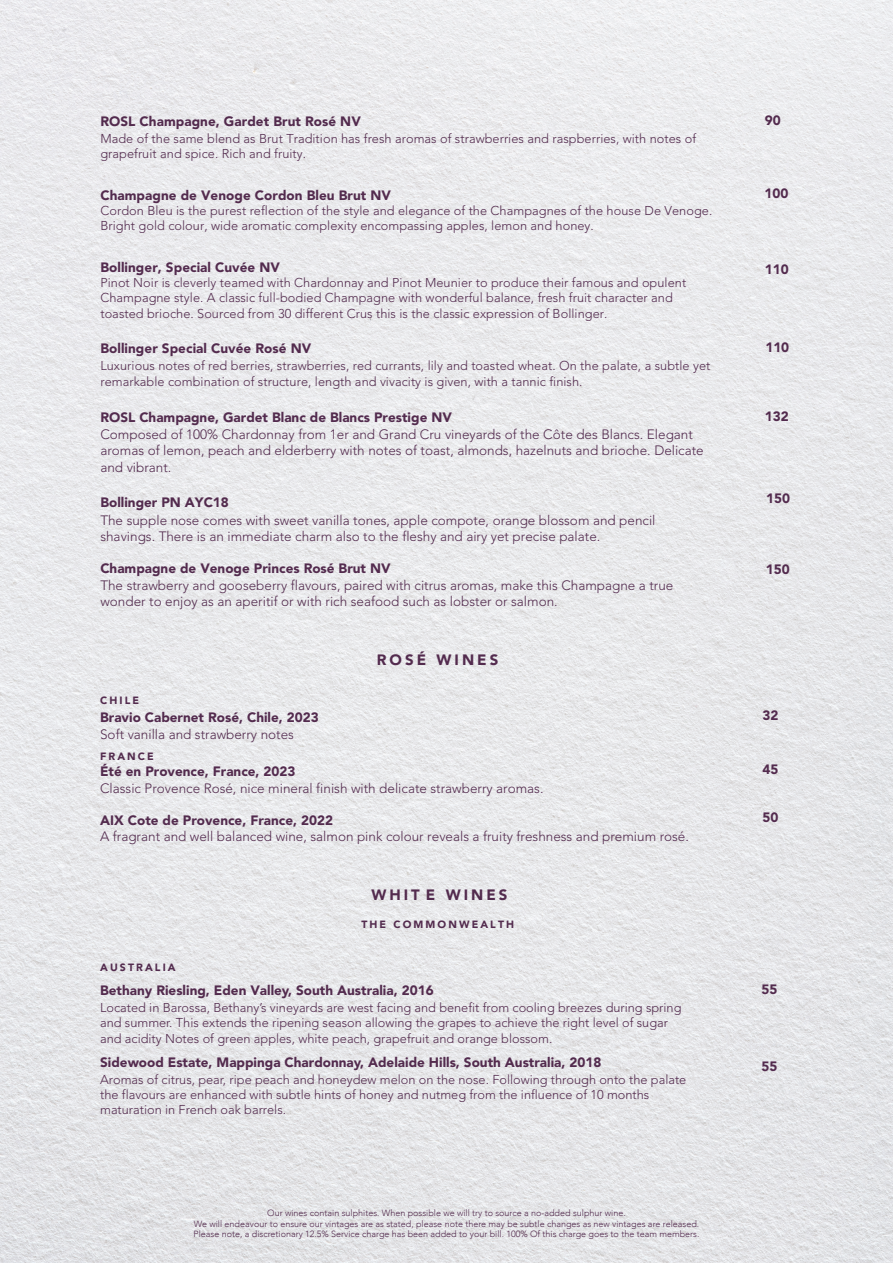
<style>
.page{position:relative;width:893px;height:1263px;background:#fff}
.page>*{position:absolute;margin:0;border:0;box-sizing:border-box;transform-origin:0 0}
.t1{font:900 15px "Avenir";letter-spacing:.2em;color:#532b4e}
.t2{font:300 13.5px/16.2px "Avenir";color:#532b4e}
.t3{font:900 13.5px/16.2px "Avenir";color:#532b4e}
.t4{font:300 12.75px/15.3px "Avenir";letter-spacing:.005em;color:#532b4e}
.t5{font:900 10.5px "Avenir";letter-spacing:.2em;color:#532b4e}
.t6{font:300 9px/10.8px "Avenir";color:#532b4e}
.s1{font-weight:300}
.s2{font-weight:900}
</style>
<div class="page">
<img style="left:0;top:0;width:893px;height:1262px">
<p class="t3" style="left:100px;top:114px;width:262px">ROSL Champagne, Gardet Brut Rosé NV</p>
<p class="t4" style="left:100px;top:131px;width:597px">Made of the same blend as Brut Tradition has fresh aromas of strawberries and raspberries, with notes of grapefruit and spice. Rich and fruity.</p>
<p class="t3" style="left:100px;top:188px;width:292px">Champagne de Venoge Cordon Bleu Brut NV</p>
<p class="t4" style="left:100px;top:203px;width:613px">Cordon Bleu is the purest reflection of the style and elegance of the Champagnes of the house De Venoge.<br>Bright gold colour, wide aromatic complexity encompassing apples, lemon and honey.</p>
<p class="t3" style="left:100px;top:260px;width:181px">Bollinger, Special Cuvée NV</p>
<p class="t4" style="left:100px;top:275px;width:587px">Pinot Noir is cleverly teamed with Chardonnay and Pinot Meunier to produce their famous and opulent<br>Champagne style. A classic full-bodied Champagne with wonderful balance, fresh fruit character and toasted brioche. Sourced from 30 different Crus this is the classic expression of Bollinger.</p>
<p class="t3" style="left:100px;top:341px;width:212px">Bollinger Special Cuvée Rosé NV</p>
<p class="t4" style="left:100px;top:358px;width:612px;line-height:16px">Luxurious notes of red berries, strawberries, red currants, lily and toasted wheat. On the palate, a subtle yet remarkable combination of structure, length and vivacity is given, with a tannic finish.</p>
<p class="t3" style="left:100px;top:409px;width:353px">ROSL Champagne, Gardet Blanc de Blancs Prestige NV</p>
<p class="t2" style="left:100px;top:427px;width:605px">Composed of 100% Chardonnay from 1er and Grand Cru vineyards of the Côte des Blancs. Elegant aromas of lemon, peach and elderberry with notes of toast, almonds, hazelnuts and brioche. Delicate and vibrant.</p>
<p class="t3" style="left:100px;top:495px;width:130px">Bollinger PN AYC18</p>
<p class="t2" style="left:100px;top:512px;width:557px">The supple nose comes with sweet vanilla tones, apple compote, orange blossom and pencil shavings. There is an immediate charm also to the fleshy and airy yet precise palate.</p>
<p class="t3" style="left:100px;top:561px;width:292px">Champagne de Venoge Princes Rosé Brut NV</p>
<p class="t2" style="left:100px;top:577px;width:575px">The strawberry and gooseberry flavours, paired with citrus aromas, make this Champagne a true wonder to enjoy as an aperitif or with rich seafood such as lobster or salmon.</p>
<p class="t1" style="left:377px;top:647px;width:123px">ROSÉ WINES</p>
<p class="t5" style="left:100px;top:692px;width:40px">CHILE</p>
<p class="t3" style="left:100px;top:710px;width:220px">Bravio Cabernet Rosé, Chile, 2023<br><span class="s1">Soft vanilla and strawberry notes</span></p>
<p class="t5" style="left:100px;top:748px;width:55px">FRANCE</p>
<p class="t2" style="left:100px;top:764px;width:445px"><span class="s2">Été en Provence, France, 2023<br></span>Classic Provence Rosé, nice mineral finish with delicate strawberry aromas.</p>
<p class="t2" style="left:100px;top:813px;width:590px"><span class="s2">AIX Cote de Provence, France, 2022<br></span>A fragrant and well balanced wine, salmon pink colour reveals a fruity freshness and premium rosé.</p>
<p class="t1" style="left:371px;top:881px;width:138px">WHIT E WINES</p>
<p class="t5" style="left:361px;top:915px;width:154px">THE COMMONWEALTH</p>
<p class="t5" style="left:100px;top:960px;width:77px">AUSTRALIA</p>
<p class="t3" style="left:100px;top:983px;width:335px">Bethany Riesling, Eden Valley, South Australia, 2016</p>
<p class="t4" style="left:100px;top:1000px;width:583px;line-height:15.8px">Located in Barossa, Bethany’s vineyards are west facing and benefit from cooling breezes during spring and summer. This extends the ripening season allowing the grapes to achieve the right level of sugar and acidity Notes of green apples, white peach, grapefruit and orange blossom.</p>
<p class="t3" style="left:100px;top:1055px;width:503px">Sidewood Estate, Mappinga Chardonnay, Adelaide Hills, South Australia, 2018</p>
<p class="t4" style="left:100px;top:1072px;width:588px">Aromas of citrus, pear, ripe peach and honeydew melon on the nose. Following through onto the palate the flavours are enhanced with subtle hints of honey and nutmeg from the influence of 10 months maturation in French oak barrels.</p>
<p class="t6" style="left:267px;top:1207px;width:360px">Our wines contain sulphites. When possible we will try to source a no-added sulphur wine.</p>
<p class="t6" style="left:194px;top:1218px;width:507px">We will endeavour to ensure our vintages are as stated, please note there may be subtle changes as new vintages are released.<br>Please note, a discretionary 12.5% Service charge has been added to your bill. 100% Of this charge goes to the team members.</p>
<p class="t3" style="left:765px;top:112px;width:17px">90</p>
<p class="t3" style="left:764px;top:186px;width:25px">100</p>
<p class="t3" style="left:765px;top:261px;width:25px">110</p>
<p class="t3" style="left:765px;top:340px;width:25px">110</p>
<p class="t3" style="left:765px;top:408px;width:25px">132</p>
<p class="t3" style="left:766px;top:491px;width:25px">150</p>
<p class="t3" style="left:766px;top:562px;width:25px">150</p>
<p class="t3" style="left:762px;top:708px;width:17px">32</p>
<p class="t3" style="left:762px;top:762px;width:17px">45</p>
<p class="t3" style="left:762px;top:810px;width:17px">50</p>
<p class="t3" style="left:761px;top:981px;width:17px">55</p>
<p class="t3" style="left:761px;top:1058px;width:17px">55</p>
</div>
